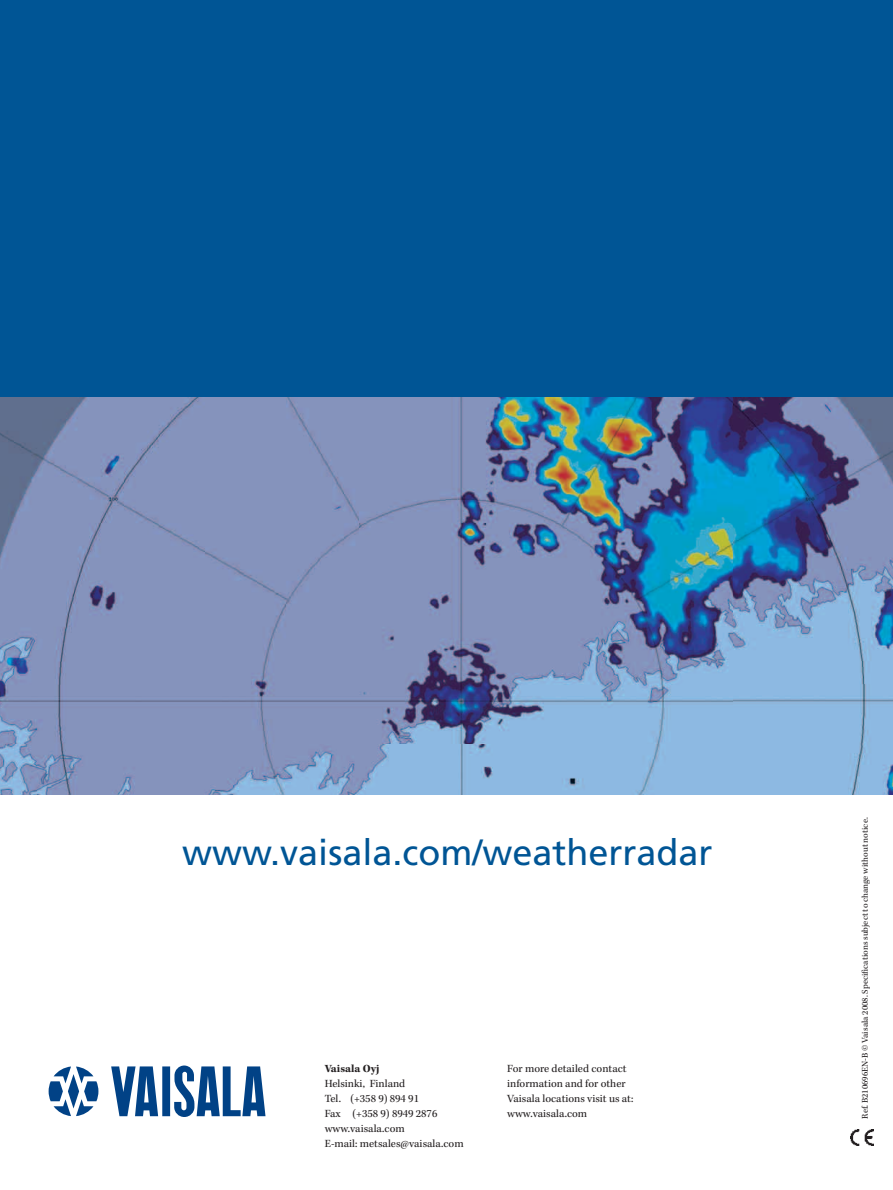
<style>
.page{position:relative;width:893px;height:1190px;background:#fff}
.page>*{position:absolute;margin:0;border:0;box-sizing:border-box;transform-origin:0 0}
.t1{font:36px "Frutiger LT Std";color:#005595}
.t2{font:11.25px/15px "Kepler Std";color:#231f20}
.t3{font:700 11.25px "Kepler Std";letter-spacing:.005em;color:#231f20}
.t4{font:9px "Kepler Std";color:#231f20}
</style>
<div class="page">
<div style="left:0;top:0;width:893px;height:421px;background:#005595"></div>
<svg style="left:111px;top:1065px;width:154px;height:52px"></svg>
<svg style="left:49px;top:1066px;width:49px;height:50px"></svg>
<img style="left:850px;top:1129px;width:23px;height:16px">
<img style="left:0;top:397px;width:893px;height:397px">
<h1 class="t1" style="left:182px;top:831px;width:532px">www.vaisala.com/weatherradar</h1>
<p class="t3" style="left:325px;top:1064px;width:56px">Vaisala Oyj</p>
<p class="t2" style="left:325px;top:1077px;width:140px">Helsinki, Finland<br>Tel. (+358 9) 894 91<br>Fax (+358 9) 8949 2876 www.vaisala.com<br>E-mail: metsales@vaisala.com</p>
<p class="t2" style="left:507px;top:1062px;width:128px">For more detailed contact information and for other<br>Vaisala locations visit us at: www.vaisala.com</p>
<p class="t4" style="left:861px;top:1118px;width:303px;rotate:-90deg">Ref. B210696EN-B © Vaisala 2008. Specifications subject to change without notice.</p>
</div>
